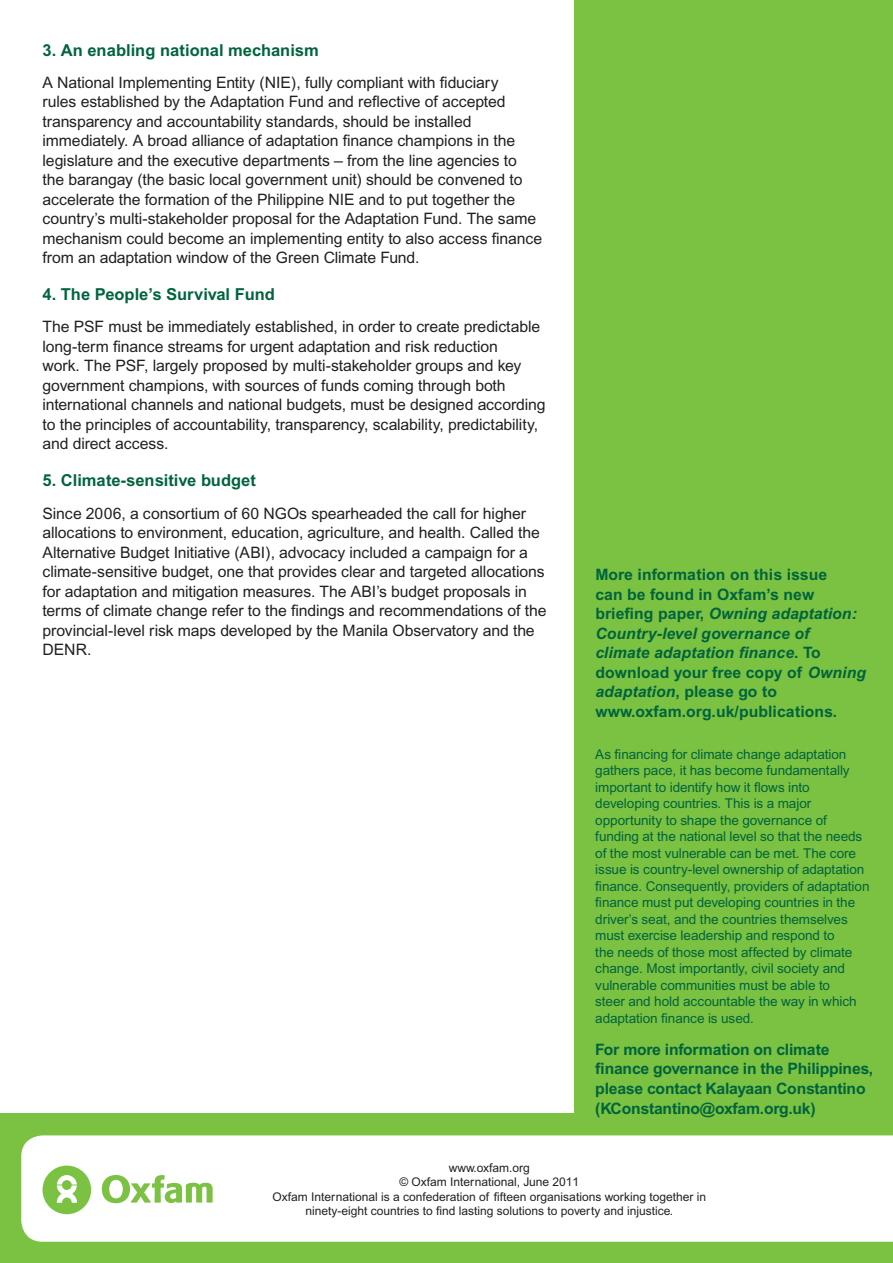
<style>
.page{position:relative;width:893px;height:1263px;background:#fff}
.page>*{position:absolute;margin:0;border:0;box-sizing:border-box;transform-origin:0 0}
.t1{font:700 16.5px "Arial";color:#00643d}
.t2{font:15.75px/19.5px "Arial";letter-spacing:-.005em;color:#231f20}
.t3{font:700 15.75px/19.5px "Arial";letter-spacing:.005em;color:#00643d}
.t4{font:700 15.75px/19.5px "Arial";letter-spacing:-.015em;color:#00643d}
.t5{font:13.5px/16.5px "Arial";letter-spacing:-.005em;color:#00643d}
.t6{font:12px/14.4px "Arial";color:#231f20;text-align:center}
.s1{font-style:italic}
</style>
<div class="page">
<div style="left:574px;top:0;width:319px;height:1263px;background:#7bc142"></div>
<div style="left:0;top:1113px;width:893px;height:150px;background:#7bc142"></div>
<div style="left:21px;top:1135px;width:872px;height:107px;background:#fff"></div>
<svg style="left:102px;top:1175px;width:111px;height:28px"></svg>
<svg style="left:43px;top:1165px;width:48px;height:49px"></svg>
<p class="t1" style="left:43px;top:40px;width:278px">3. An enabling national mechanism</p>
<p class="t2" style="left:43px;top:72px;width:501px">A National Implementing Entity (NIE), fully compliant with fiduciary<br>rules established by the Adaptation Fund and reflective of accepted transparency and accountability standards, should be installed immediately. A broad alliance of adaptation finance champions in the legislature and the executive departments – from the line agencies to the barangay (the basic local government unit) should be convened to accelerate the formation of the Philippine NIE and to put together the country’s multi-stakeholder proposal for the Adaptation Fund. The same mechanism could become an implementing entity to also access finance from an adaptation window of the Green Climate Fund.</p>
<p class="t1" style="left:43px;top:285px;width:234px">4. The People’s Survival Fund</p>
<p class="t2" style="left:43px;top:317px;width:505px">The PSF must be immediately established, in order to create predictable long-term finance streams for urgent adaptation and risk reduction<br>work. The PSF, largely proposed by multi-stakeholder groups and key government champions, with sources of funds coming through both international channels and national budgets, must be designed according to the principles of accountability, transparency, scalability, predictability, and direct access.</p>
<p class="t1" style="left:43px;top:471px;width:215px">5. Climate-sensitive budget</p>
<p class="t2" style="left:43px;top:503px;width:505px">Since 2006, a consortium of 60 NGOs spearheaded the call for higher allocations to environment, education, agriculture, and health. Called the Alternative Budget Initiative (ABI), advocacy included a campaign for a climate-sensitive budget, one that provides clear and targeted allocations for adaptation and mitigation measures. The ABI’s budget proposals in terms of climate change refer to the findings and recommendations of the provincial-level risk maps developed by the Manila Observatory and the DENR.</p>
<p class="t3" style="left:595px;top:565px;width:272px">More information on this issue<br>can be found in Oxfam’s new briefing paper, <span class="s1">Owning adaptation:<br>Country-level governance of climate adaptation finance</span>. To download your free copy of <span class="s1">Owning adaptation</span>, please go to www.oxfam.org.uk/publications.</p>
<p class="t5" style="left:595px;top:746px;width:276px">As financing for climate change adaptation gathers pace, it has become fundamentally important to identify how it flows into developing countries. This is a major opportunity to shape the governance of funding at the national level so that the needs of the most vulnerable can be met. The core issue is country-level ownership of adaptation finance. Consequently, providers of adaptation finance must put developing countries in the driver’s seat, and the countries themselves must exercise leadership and respond to<br>the needs of those most affected by climate change. Most importantly, civil society and vulnerable communities must be able to<br>steer and hold accountable the way in which adaptation finance is used.</p>
<p class="t4" style="left:595px;top:1039px;width:279px">For more information on climate finance governance in the Philippines, please contact Kalayaan Constantino (KConstantino@oxfam.org.uk)</p>
<p class="t6" style="left:273px;top:1160px;width:435px">www.oxfam.org<br>© Oxfam International, June 2011<br>Oxfam International is a confederation of fifteen organisations working together in ninety-eight countries to find lasting solutions to poverty and injustice.</p>
</div>
